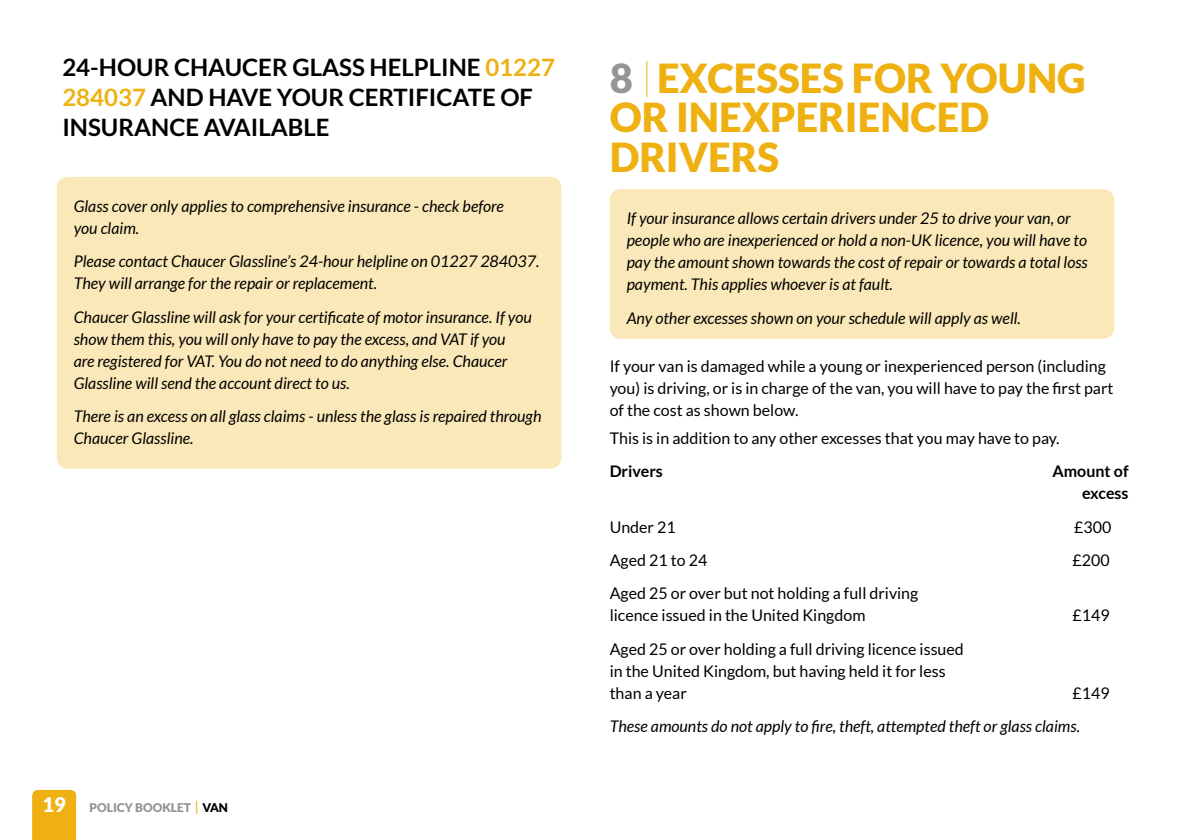
<style>
.page{position:relative;width:1191px;height:840px;background:#fff}
.page>*{position:absolute;margin:0;border:0;box-sizing:border-box;transform-origin:0 0}
.t1{font:900 40px "Lato";color:#eeb111}
.t2{font:700 24px "Lato";color:#000}
.t3{font:700 24px "Lato";color:#eeb111}
.t4{font:italic 16px/22px "Lato";color:#000}
.t5{font:16px/22px "Lato";color:#000}
.t6{font:700 16px/22px "Lato";color:#000;text-align:right}
.t7{font:900 12px "Lato";color:#939598}
.s1{color:#000}
.s2{color:#eeb111}
.s3{font-size:20px;color:#fff}
.s4{font-size:18px;color:#eeb111}
.s5{color:#939598}
</style>
<div class="page">
<div style="left:32px;top:789px;width:44px;height:50px;background:#eeb111"></div>
<div style="left:57px;top:177px;width:504px;height:291px;background:#fae8b8;border-radius:11px"></div>
<hr style="left:646px;top:61px;width:1px;height:36px;background:#eeb111">
<div style="left:609px;top:189px;width:505px;height:149px;background:#fae8b8;border-radius:11px"></div>
<h2 class="t2" style="left:62px;top:54px;width:145px">24-HOUR CHAUCER</h2>
<h2 class="t2" style="left:292px;top:54px;width:17px">GLA</h2>
<h2 class="t2" style="left:339px;top:54px;width:44px">SS HELPLI</h2>
<h2 class="t3" style="left:449px;top:54px;width:108px"><span class="s1">NE</span> 01227</h2>
<h2 class="t2" style="left:62px;top:84px;width:163px"><span class="s2">284037</span> AND HAVE</h2>
<h2 class="t2" style="left:277px;top:84px;width:86px">YOUR CERTI</h2>
<h2 class="t2" style="left:415px;top:84px;width:28px">FICATE</h2>
<h2 class="t2" style="left:500px;top:84px;width:34px">OF</h2>
<h2 class="t2" style="left:62px;top:114px;width:56px">I NSURA</h2>
<h2 class="t2" style="left:151px;top:114px;width:68px">NCE AVAILABLE</h2>
<p class="t4" style="left:74px;top:195px;width:432px">Glass cover only applies to comprehensive insurance - check before you claim.</p>
<p class="t4" style="left:74px;top:251px;width:467px">Please contact Chaucer Glassline’s 24-hour helpline on 01227 284037.<br>They will arrange for the repair or replacement.</p>
<p class="t4" style="left:74px;top:306px;width:459px">Chaucer Glassline will ask for your certificate of motor insurance. If you show them this, you will only have to pay the excess, and VAT if you<br>are registered for VAT. You do not need to do anything else. Chaucer Glassline will send the account direct to us.</p>
<p class="t4" style="left:74px;top:405px;width:469px">There is an excess on all glass claims - unless the glass is repaired through<br>Chaucer Glassline.</p>
<p class="t7" style="left:43px;top:799px;width:187px"><span class="s3">19</span> POLICY BOOKLET <span class="s4">I</span> <span class="s1">VAN</span></p>
<h1 class="t1" style="left:609px;top:55px;width:95px"><span class="s5">8</span> EXCESSES</h1>
<h1 class="t1" style="left:852px;top:55px;width:235px">FOR YOUNG</h1>
<h1 class="t1" style="left:609px;top:94px;width:91px">OR INEXPE</h1>
<h1 class="t1" style="left:818px;top:94px;width:51px">RIENCED</h1>
<h1 class="t1" style="left:609px;top:134px;width:167px">DRIVERS</h1>
<p class="t4" style="left:626px;top:207px;width:462px">If your insurance allows certain drivers under 25 to drive your van, or people who are inexperienced or hold a non-UK licence, you will have to pay the amount shown towards the cost of repair or towards a total loss payment. This applies whoever is at fault.</p>
<p class="t4" style="left:626px;top:307px;width:396px">Any other excesses shown on your schedule will apply as well.</p>
<p class="t5" style="left:609px;top:355px;width:505px">If your van is damaged while a young or inexperienced person (including you) is driving, or is in charge of the van, you will have to pay the first part of the cost as shown below.</p>
<p class="t5" style="left:609px;top:426px;width:451px">This is in addition to any other excesses that you may have to pay.</p>
<p class="t6" style="left:609px;top:460px;width:55px">DRIVERS</p>
<p class="t6" style="left:1052px;top:460px;width:78px">AMOUNT OF<br>EXCESS</p>
<p class="t5" style="left:609px;top:515px;width:67px">Under 21</p>
<p class="t5" style="left:1074px;top:515px;width:39px">£300</p>
<p class="t5" style="left:609px;top:548px;width:99px">Aged 21 to 24</p>
<p class="t5" style="left:1072px;top:548px;width:39px">£200</p>
<p class="t5" style="left:609px;top:582px;width:310px">Aged 25 or over but not holding a full driving licence issued in the United Kingdom</p>
<p class="t5" style="left:1072px;top:604px;width:39px">£149</p>
<p class="t5" style="left:609px;top:637px;width:356px">Aged 25 or over holding a full driving licence issued in the United Kingdom, but having held it for less than a year</p>
<p class="t5" style="left:1072px;top:681px;width:39px">£149</p>
<p class="t4" style="left:609px;top:715px;width:472px">These amounts do not apply to fire, theft, attempted theft or glass claims.</p>
</div>
